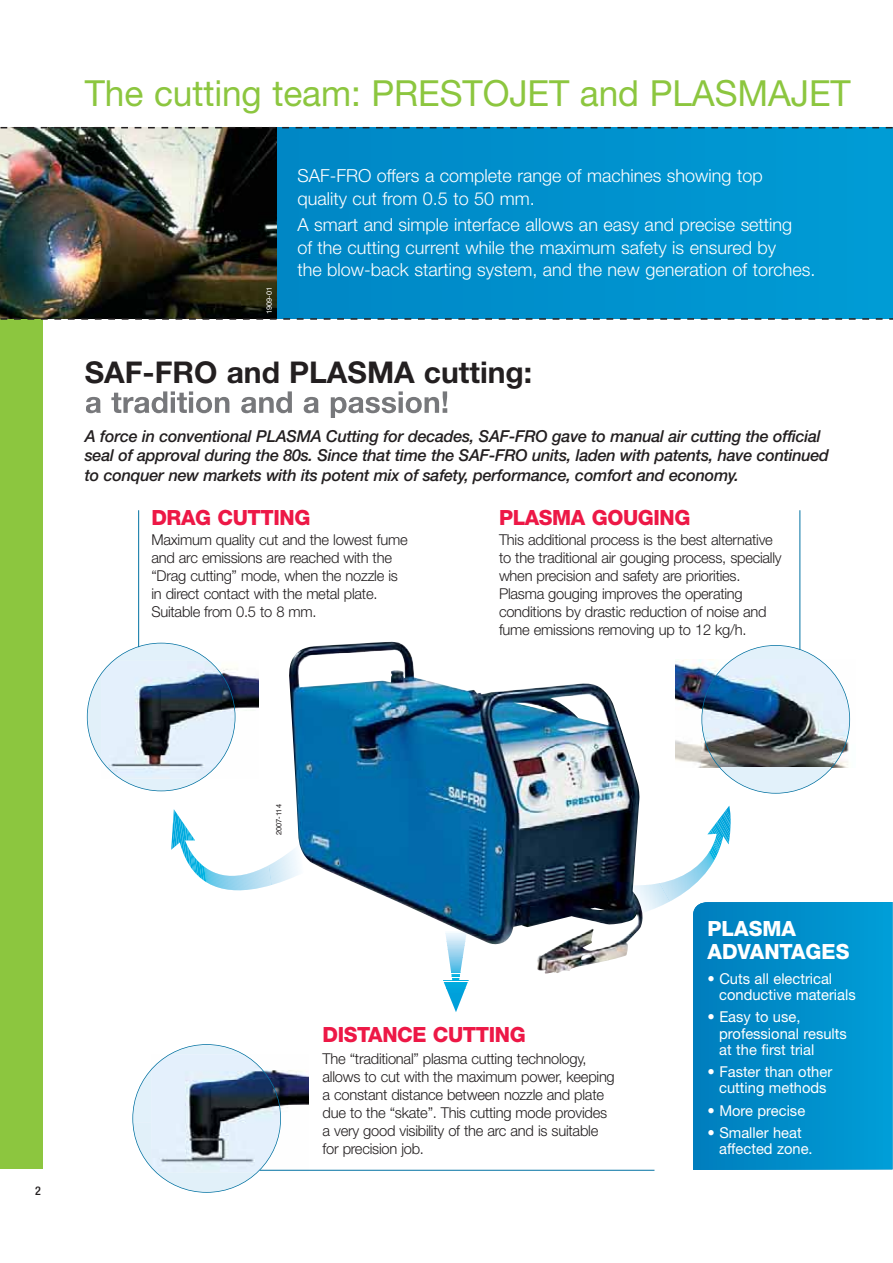
<style>
.page{position:relative;width:893px;height:1263px;background:#fff}
.page>*{position:absolute;margin:0;border:0;box-sizing:border-box;transform-origin:0 0}
.t1{font:36px "Helvetica Neue";letter-spacing:-.005em;color:#8cc63f}
.t2{font:700 30px "Helvetica Neue";color:#231f20}
.t3{font:800 21px "Helvetica Neue";letter-spacing:-.02em;color:#ed1846}
.t4{font:800 21px/22.5px "Helvetica Neue";color:#fff}
.t5{font:300 18px/22.5px "Helvetica Neue";color:#fff}
.t6{font:italic 500 16.5px/19.5px "Helvetica Neue";letter-spacing:-.015em;color:#231f20}
.t7{font:300 15px/18px "Helvetica Neue";letter-spacing:-.015em;color:#231f20}
.t8{font:15px/16.5px "Helvetica Neue";color:#fff}
.t9{font:500 condensed 12px "Helvetica Neue";color:#231f20}
.t10{font:7.5px "Helvetica";color:#231f20}
.t11{font:7.5px "Helvetica";color:#fff}
</style>
<div class="page">
<svg style="left:693px;top:902px;width:199px;height:268px;background:#008dca"></svg>
<svg style="left:171px;top:809px;width:117px;height:82px"></svg>
<svg style="left:643px;top:806px;width:88px;height:112px"></svg>
<svg style="left:443px;top:974px;width:26px;height:19px"></svg>
<svg style="left:448px;top:993px;width:16px;height:19px"></svg>
<div style="left:0;top:128px;width:42px;height:1041px;background:#8cc63f"></div>
<div style="left:0;top:128px;width:892px;height:191px;background:#0091cd"></div>
<svg style="left:86px;top:391px;width:228px;height:22px"></svg>
<img style="left:0;top:128px;width:276px;height:190px">
<img style="left:235px;top:676px;width:23px;height:48px">
<img style="left:280px;top:1070px;width:28px;height:100px">
<img style="left:288px;top:641px;width:355px;height:333px">
<hr style="left:138px;top:510px;width:1px;height:137px;background:#0071a2">
<hr style="left:260px;top:1170px;width:394px;height:1px;background:#0071a2">
<svg style="left:88px;top:675px;width:13px;height:84px"></svg>
<img style="left:122px;top:779px;width:79px;height:12px">
<img style="left:114px;top:643px;width:94px;height:18px">
<img style="left:101px;top:661px;width:134px;height:118px">
<svg style="left:135px;top:1122px;width:122px;height:70px"></svg>
<img style="left:171px;top:1045px;width:71px;height:9px">
<img style="left:135px;top:1071px;width:16px;height:51px">
<img style="left:151px;top:1054px;width:129px;height:118px">
<svg style="left:0;top:127px;width:892px;height:1px"></svg>
<svg style="left:0;top:318px;width:892px;height:2px"></svg>
<img style="left:675px;top:659px;width:176px;height:108px">
<img style="left:734px;top:646px;width:83px;height:13px">
<img style="left:720px;top:767px;width:111px;height:26px">
<img style="left:702px;top:659px;width:130px;height:108px">
<img style="left:832px;top:672px;width:17px;height:94px">
<hr style="left:799px;top:510px;width:1px;height:140px;background:#0071a2">
<h1 class="t1" style="left:85px;top:80px;width:767px">The cutting team: PRESTOJET and PLASMAJET</h1>
<p class="t11" style="left:266px;top:314px;width:29px;rotate:-90deg">1909-01</p>
<p class="t5" style="left:297px;top:166px;width:467px">SAF-FRO offers a complete range of machines showing top quality cut from 0.5 to 50 mm.</p>
<p class="t5" style="left:297px;top:216px;width:520px">A smart and simple interface allows an easy and precise setting<br>of the cutting current while the maximum safety is ensured by<br>the blow-back starting system, and the new generation of torches.</p>
<h2 class="t2" style="left:85px;top:361px;width:449px">SAF-FRO and PLASMA cutting:</h2>
<p class="t6" style="left:85px;top:427px;width:746px">A force in conventional PLASMA Cutting for decades, SAF-FRO gave to manual air cutting the official seal of approval during the 80s. Since that time the SAF-FRO units, laden with patents, have continued to conquer new markets with its potent mix of safety, performance, comfort and economy.</p>
<h3 class="t3" style="left:151px;top:510px;width:161px">DRAG CUTTING</h3>
<p class="t7" style="left:151px;top:532px;width:258px">Maximum quality cut and the lowest fume and arc emissions are reached with the “Drag cutting” mode, when the nozzle is in direct contact with the metal plate.<br>Suitable from 0.5 to 8 mm.</p>
<h3 class="t3" style="left:499px;top:510px;width:193px">PLASMA GOUGING</h3>
<p class="t7" style="left:499px;top:532px;width:284px">This additional process is the best alternative to the traditional air gouging process, specially when precision and safety are priorities.<br>Plasma gouging improves the operating conditions by drastic reduction of noise and fume emissions removing up to 12 kg/h.</p>
<p class="t9" style="left:35px;top:1187px;width:7px">2</p>
<p class="t10" style="left:276px;top:835px;width:33px;rotate:-90deg">2007-114</p>
<h3 class="t3" style="left:323px;top:1027px;width:205px">DISTANCE CUTTING</h3>
<p class="t7" style="left:323px;top:1051px;width:294px">The “traditional” plasma cutting technology, allows to cut with the maximum power, keeping a constant distance between nozzle and plate due to the “skate”. This cutting mode provides a very good visibility of the arc and is suitable for precision job.</p>
<h3 class="t4" style="left:707px;top:920px;width:143px">PLASMA<br>ADVANTAGES</h3>
<p class="t8" style="left:719px;top:972px;width:138px;text-indent:-12px">• Cuts all electrical conductive materials</p>
<p class="t8" style="left:719px;top:1010px;width:129px;text-indent:-12px">• Easy to use, professional results at the first trial</p>
<p class="t8" style="left:707px;top:1064px;width:126px;text-align:center">• Faster than other cutting methods</p>
<p class="t8" style="left:707px;top:1104px;width:99px">• More precise</p>
<p class="t8" style="left:719px;top:1126px;width:95px;text-indent:-12px">• Smaller heat affected zone.</p>
</div>
